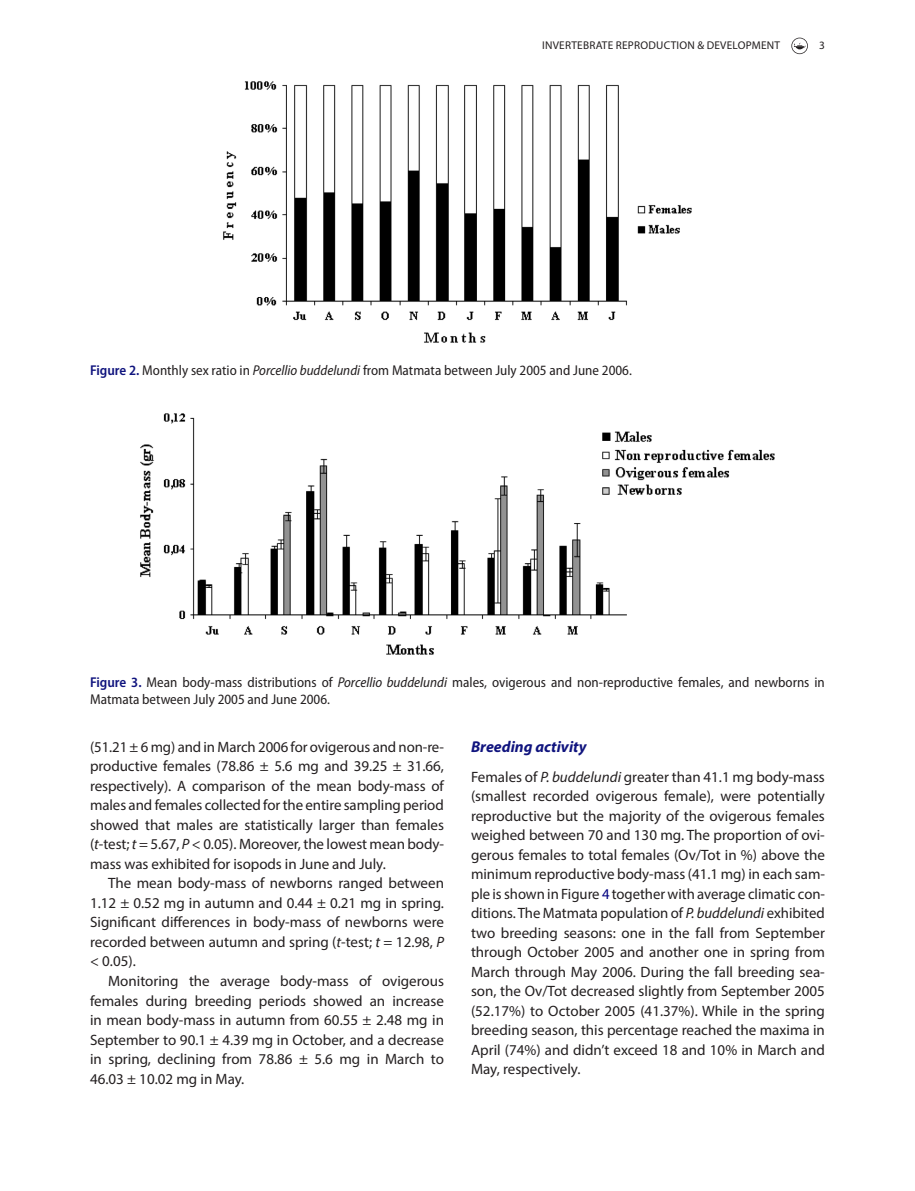
<style>
.page{position:relative;width:915px;height:1191px;background:#fff}
.page>*{position:absolute;margin:0;border:0;box-sizing:border-box;transform-origin:0 0}
.t1{font:italic 700 15.75px "Myriad Pro";color:#10147e}
.t2{font:15px/19.5px "Myriad Pro";color:#231f20;text-align:justify}
.t3{font:semi-condensed 14.25px/16.5px "Myriad Pro";color:#231f20}
.t4{font:11.25px "Myriad Pro";letter-spacing:.02em;color:#231f20}
.s1{font-weight:600;color:#10147e}
.s2{font-style:italic}
.s3{color:#000080}
</style>
<div class="page">
<svg style="left:791px;top:38px;width:16px;height:16px"></svg>
<img style="left:223px;top:81px;width:469px;height:262px">
<img style="left:140px;top:413px;width:635px;height:242px">
<p class="t4" style="left:542px;top:39px;width:239px">INVERTEBRATE REPRODUCTION &amp; DEVELOPMENT</p>
<p class="t4" style="left:818px;top:39px;width:7px">3</p>
<p class="t3" style="left:90px;top:362px;width:543px"><span class="s1">Figure 2.</span> Monthly sex ratio in <span class="s2">Porcellio buddelundi</span> from Matmata between July 2005 and June 2006.</p>
<p class="t3" style="left:90px;top:674px;width:736px"><span class="s1">Figure 3.</span> Mean body-mass distributions of <span class="s2">Porcellio buddelundi</span> males, ovigerous and non-reproductive females, and newborns in<br>Matmata between July 2005 and June 2006.</p>
<p class="t2" style="left:90px;top:737px;width:355px">(51.21 ± 6 mg) and in March 2006 for ovigerous and non-re&shy;productive females (78.86 ± 5.6 mg and 39.25 ± 31.66, respectively). A comparison of the mean body-mass of males and females collected for the entire sampling period showed that males are statistically larger than females (<span class="s2">t</span>-test; <span class="s2">t</span> = 5.67, <span class="s2">P</span> &lt; 0.05). Moreover, the lowest mean body&shy;mass was exhibited for isopods in June and July.</p>
<p class="t2" style="left:90px;top:873px;width:355px;text-indent:18px">The mean body-mass of newborns ranged between 1.12 ± 0.52 mg in autumn and 0.44 ± 0.21 mg in spring.<br>Significant differences in body-mass of newborns were recorded between autumn and spring (<span class="s2">t</span>-test; <span class="s2">t</span> = 12.98, <span class="s2">P </span>&lt; 0.05).</p>
<p class="t2" style="left:90px;top:971px;width:355px;text-indent:18px">Monitoring the average body-mass of ovigerous females during breeding periods showed an increase in mean body-mass in autumn from 60.55 ± 2.48 mg in September to 90.1 ± 4.39 mg in October, and a decrease in spring, declining from 78.86 ± 5.6 mg in March to 46.03 ± 10.02 mg in May.</p>
<p class="t1" style="left:471px;top:737px;width:117px">Breeding activity</p>
<p class="t2" style="left:471px;top:766px;width:355px">Females of <span class="s2">P. buddelundi</span> greater than 41.1 mg body-mass (smallest recorded ovigerous female), were potentially reproductive but the majority of the ovigerous females weighed between 70 and 130 mg. The proportion of ovi&shy;gerous females to total females (Ov/Tot in %) above the minimum reproductive body-mass (41.1 mg) in each sam&shy;ple is shown in Figure <span class="s3">4</span> together with average climatic con&shy;ditions. The Matmata population of <span class="s2">P. buddelundi</span> exhibited two breeding seasons: one in the fall from September through October 2005 and another one in spring from March through May 2006. During the fall breeding sea&shy;son, the Ov/Tot decreased slightly from September 2005 (52.17%) to October 2005 (41.37%). While in the spring breeding season, this percentage reached the maxima in April (74%) and didn’t exceed 18 and 10% in March and May, respectively.</p>
</div>
